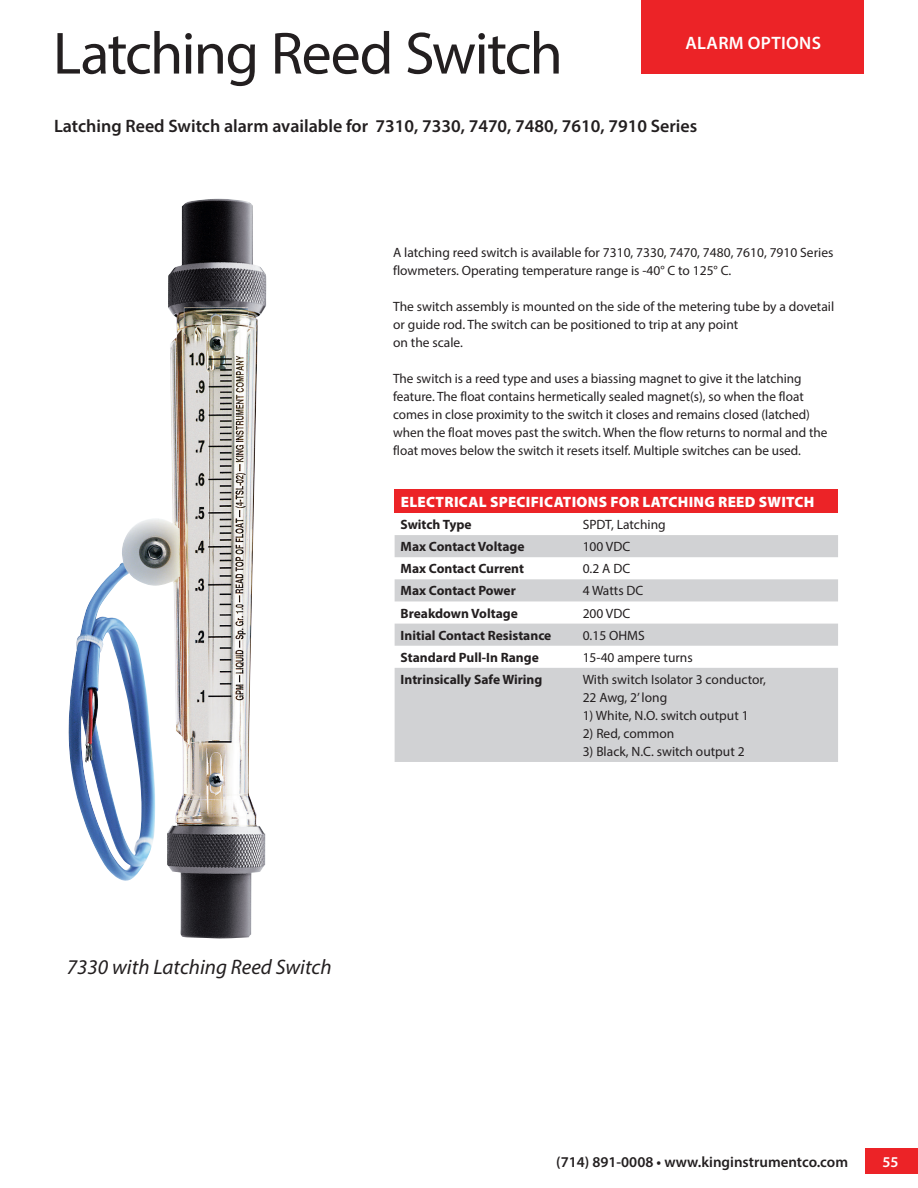
<style>
.page{position:relative;width:918px;height:1188px;background:#fff}
.page>*{position:absolute;margin:0;border:0;box-sizing:border-box;transform-origin:0 0}
.t1{font:60px "Myriad Pro";letter-spacing:-.03em;color:#231f20}
.t2{font:italic 21px "Myriad Pro";color:#231f20}
.t3{font:600 18px "Myriad Pro";color:#231f20}
.t4{font:600 18px "Myriad Pro";letter-spacing:.02em;color:#fff}
.t5{font:900 15px "Myriad Pro";letter-spacing:.02em;color:#fff}
.t6{font:600 15px "Myriad Pro";color:#231f20}
.t7{font:600 15px "Myriad Pro";color:#fff}
.t8{font:13.5px/18px "Myriad Pro";color:#231f20}
.t9{font:700 13.5px "Myriad Pro";color:#231f20}
</style>
<div class="page">
<div style="left:865px;top:1148px;width:53px;height:26px;background:#ec2327"></div>
<div style="left:641px;top:0;width:223px;height:73px;background:#ec2327"></div>
<img style="left:68px;top:199px;width:198px;height:740px">
<div style="left:395px;top:490px;width:443px;height:23px;background:#ec2327"></div>
<svg style="left:395px;top:535px;width:443px;height:227px;fill:#d1d2d4"></svg>
<h1 class="t1" style="left:53px;top:16px;width:511px">Latching Reed Switch</h1>
<h3 class="t4" style="left:685px;top:31px;width:137px">ALARM OPTIONS</h3>
<h3 class="t3" style="left:54px;top:115px;width:645px">Latching Reed Switch alarm available for 7310, 7330, 7470, 7480, 7610, 7910 Series</h3>
<p class="t8" style="left:393px;top:243px;width:442px">A latching reed switch is available for 7310, 7330, 7470, 7480, 7610, 7910 Series flowmeters. Operating temperature range is -40° C to 125° C.</p>
<p class="t8" style="left:393px;top:297px;width:443px">The switch assembly is mounted on the side of the metering tube by a dovetail or guide rod. The switch can be positioned to trip at any point<br>on the scale.</p>
<p class="t8" style="left:393px;top:369px;width:436px">The switch is a reed type and uses a biassing magnet to give it the latching feature. The float contains hermetically sealed magnet(s), so when the float comes in close proximity to the switch it closes and remains closed (latched) when the float moves past the switch. When the flow returns to normal and the float moves below the switch it resets itself. Multiple switches can be used.</p>
<p class="t5" style="left:401px;top:493px;width:415px">ELECTRICAL SPECIFICATIONS FOR LATCHING REED SWITCH</p>
<p class="t9" style="left:401px;top:516px;width:73px">Switch Type</p>
<p class="t8" style="left:583px;top:515px;width:84px">SPDT, Latching</p>
<p class="t9" style="left:401px;top:538px;width:125px">Max Contact Voltage</p>
<p class="t8" style="left:583px;top:537px;width:49px">100 VDC</p>
<p class="t9" style="left:401px;top:560px;width:125px">Max Contact Current</p>
<p class="t8" style="left:583px;top:560px;width:49px">0.2 A DC</p>
<p class="t9" style="left:401px;top:582px;width:117px">Max Contact Power</p>
<p class="t8" style="left:583px;top:582px;width:62px">4 Watts DC</p>
<p class="t9" style="left:401px;top:604px;width:119px">Breakdown Voltage</p>
<p class="t8" style="left:583px;top:604px;width:49px">200 VDC</p>
<p class="t9" style="left:401px;top:626px;width:152px">Initial Contact Resistance</p>
<p class="t8" style="left:583px;top:626px;width:64px">0.15 OHMS</p>
<p class="t9" style="left:401px;top:649px;width:140px">Standard Pull-In Range</p>
<p class="t8" style="left:583px;top:648px;width:112px">15-40 ampere turns</p>
<p class="t9" style="left:401px;top:671px;width:143px">Intrinsically Safe Wiring</p>
<p class="t8" style="left:583px;top:670px;width:185px">With switch Isolator 3 conductor,<br>22 Awg, 2’ long</p>
<p class="t8" style="left:583px;top:706px;width:167px">1) White, N.O. switch output 1</p>
<p class="t8" style="left:583px;top:724px;width:93px">2) Red, common</p>
<p class="t8" style="left:583px;top:742px;width:163px">3) Black, N.C. switch output 2</p>
<h2 class="t2" style="left:67px;top:954px;width:266px">7330 with Latching Reed Switch</h2>
<p class="t6" style="left:556px;top:1152px;width:293px">(714) 891-0008 • www.kinginstrumentco.com</p>
<p class="t7" style="left:882px;top:1153px;width:18px">55</p>
</div>
